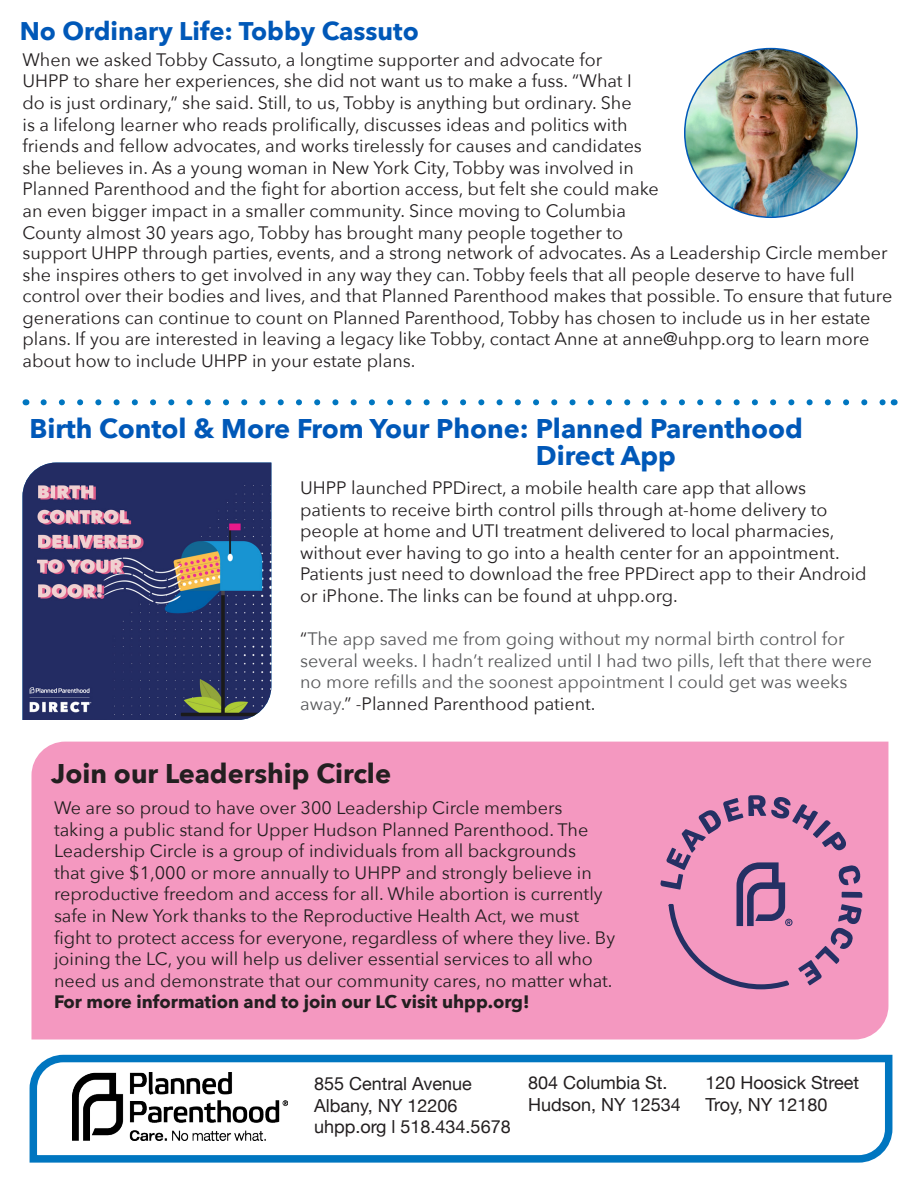
<style>
.page{position:relative;width:918px;height:1188px;background:#fff}
.page>*{position:absolute;margin:0;border:0;box-sizing:border-box;transform-origin:0 0}
.t1{font:700 27px/27px "Avenir Next";color:#0058b8}
.t2{font:700 27px "Avenir Next";color:#231f20}
.t3{font:700 25.5px "Avenir Next";color:#0058b8}
.t4{font:18px/21.6px "Avenir Next";color:#231f20}
.t5{font:18px/21.6px "Avenir Next";color:#58595b}
.t6{font:18px "Helvetica Neue";color:#231f20}
.s1{color:#231f20}
.s2{font-weight:700}
</style>
<div class="page">
<div style="left:31px;top:742px;width:857px;height:298px;background:#f498c0"></div>
<svg style="left:29px;top:1054px;width:864px;height:109px"></svg>
<img style="left:72px;top:1072px;width:216px;height:68px">
<svg style="left:44px;top:399px;width:841px;height:6px"></svg>
<img style="left:22px;top:463px;width:249px;height:257px">
<svg style="left:660px;top:795px;width:202px;height:194px;background:#d588b2"></svg>
<img style="left:685px;top:49px;width:171px;height:168px">
<p class="t3" style="left:20px;top:9px;width:401px">No Ordinary Life: Tobby Cassuto</p>
<p class="t4" style="left:22px;top:48px;width:638px">When we asked Tobby Cassuto, a longtime supporter and advocate for<br>UHPP to share her experiences, she did not want us to make a fuss. “What I<br>do is just ordinary,” she said. Still, to us, Tobby is anything but ordinary. She<br>is a lifelong learner who reads prolifically, discusses ideas and politics with friends and fellow advocates, and works tirelessly for causes and candidates she believes in. As a young woman in New York City, Tobby was involved in Planned Parenthood and the fight for abortion access, but felt she could make an even bigger impact in a smaller community. Since moving to Columbia County almost 30 years ago, Tobby has brought many people together to</p>
<p class="t4" style="left:22px;top:241px;width:871px">support UHPP through parties, events, and a strong network of advocates. As a Leadership Circle member she inspires others to get involved in any way they can. Tobby feels that all people deserve to have full control over their bodies and lives, and that Planned Parenthood makes that possible. To ensure that future generations can continue to count on Planned Parenthood, Tobby has chosen to include us in her estate plans. If you are interested in leaving a legacy like Tobby, contact Anne at anne@uhpp.org to learn more about how to include UHPP in your estate plans.</p>
<p class="t1" style="left:536px;top:414px;width:269px;text-indent:-506px">Birth Contol &amp; More From Your Phone: Planned Parenthood<br>Direct App</p>
<p class="t4" style="left:300px;top:476px;width:568px">UHPP launched PPDirect, a mobile health care app that allows patients to receive birth control pills through at-home delivery to people at home and UTI treatment delivered to local pharmacies, without ever having to go into a health center for an appointment.<br>Patients just need to download the free PPDirect app to their Android or iPhone. The links can be found at uhpp.org.</p>
<p class="t5" style="left:300px;top:627px;width:573px"><span class="s1">“</span>The app saved me from going without my normal birth control for several weeks. I hadn’t realized until I had two pills, left that there were no more refills and the soonest appointment I could get was weeks away.<span class="s1">” -Planned Parenthood patient.</span></p>
<p class="t2" style="left:51px;top:750px;width:341px">Join our Leadership Circle</p>
<p class="t4" style="left:54px;top:796px;width:563px">We are so proud to have over 300 Leadership Circle members taking a public stand for Upper Hudson Planned Parenthood. The Leadership Circle is a group of individuals from all backgrounds<br>that give $1,000 or more annually to UHPP and strongly believe in reproductive freedom and access for all. While abortion is currently safe in New York thanks to the Reproductive Health Act, we must fight to protect access for everyone, regardless of where they live. By joining the LC, you will help us deliver essential services to all who need us and demonstrate that our community cares, no matter what.<br><span class="s2">For more information and to join our LC visit uhpp.org!</span></p>
<p class="t6" style="left:314px;top:1071px;width:159px">855 Central Avenue</p>
<p class="t6" style="left:314px;top:1092px;width:145px">Albany, NY 12206</p>
<p class="t6" style="left:314px;top:1114px;width:198px">uhpp.org l 518.434.5678</p>
<p class="t6" style="left:528px;top:1070px;width:141px">804 Columbia St.</p>
<p class="t6" style="left:528px;top:1092px;width:154px">Hudson, NY 12534</p>
<p class="t6" style="left:706px;top:1070px;width:155px">120 Hoosick Street</p>
<p class="t6" style="left:706px;top:1092px;width:124px">Troy, NY 12180</p>
</div>
